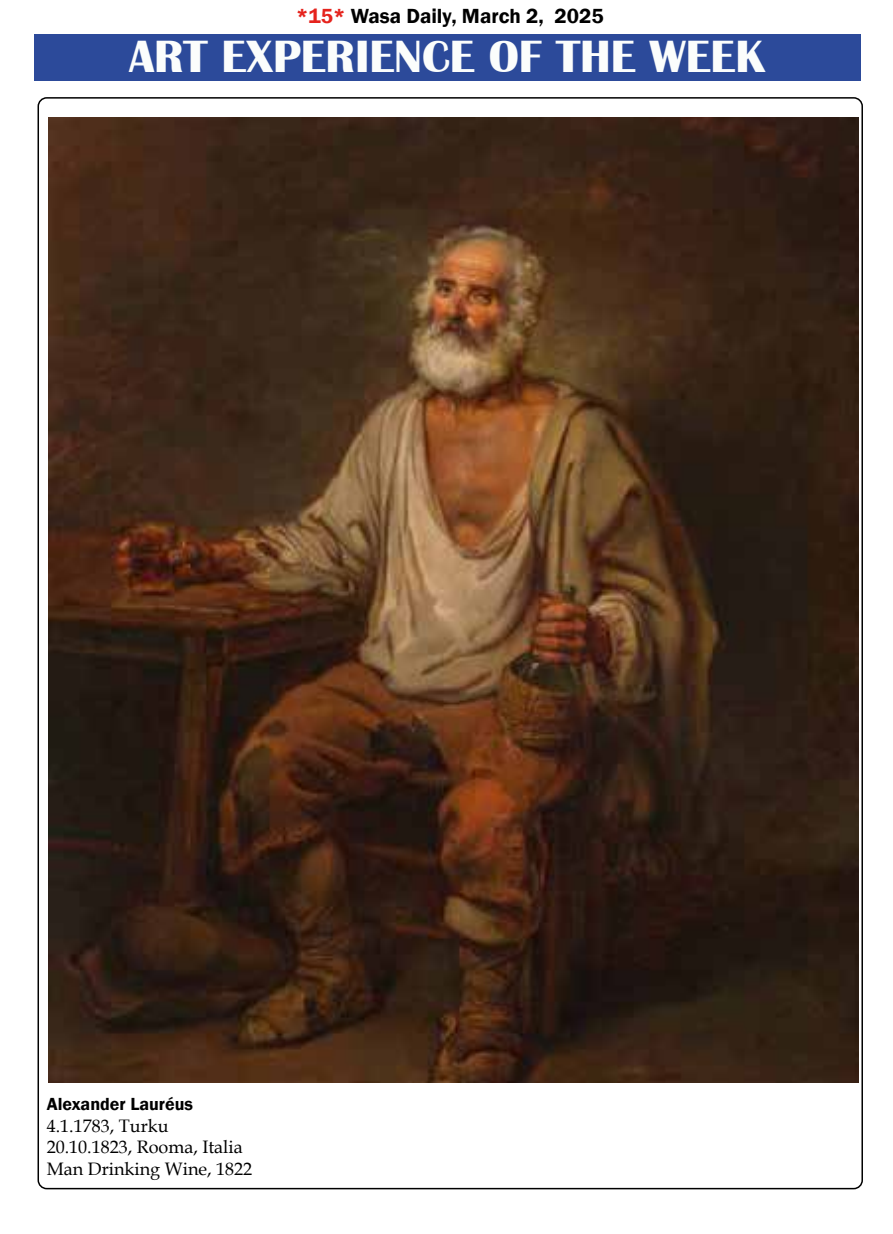
<style>
.page{position:relative;width:893px;height:1234px;background:#fff}
.page>*{position:absolute;margin:0;border:0;box-sizing:border-box;transform-origin:0 0}
.t1{font:700 46.5px "Britannic";color:#fbfdfc}
.t2{font:600 21px "Franklin Gothic";color:#000}
.t3{font:18px/21.6px "Book Antiqua";color:#000}
.t4{font:600 18px "Franklin Gothic";color:#000}
.s1{color:#e5231d}
</style>
<div class="page">
<img style="left:48px;top:118px;width:811px;height:963px">
<div style="left:34px;top:34px;width:826px;height:47px;background:#2c4a9a"></div>
<p class="t2" style="left:296px;top:3px;width:309px"><span class="s1">*15*</span> Wasa Daily, March 2, 2025</p>
<h1 class="t1" style="left:129px;top:30px;width:638px">ART EXPERIENCE OF THE WEEK</h1>
<p class="t4" style="left:47px;top:1092px;width:148px">Alexander Lauréus</p>
<p class="t3" style="left:47px;top:1114px;width:207px">4.1.1783, Turku<br>20.10.1823, Rooma, Italia<br>Man Drinking Wine, 1822</p>
</div>
